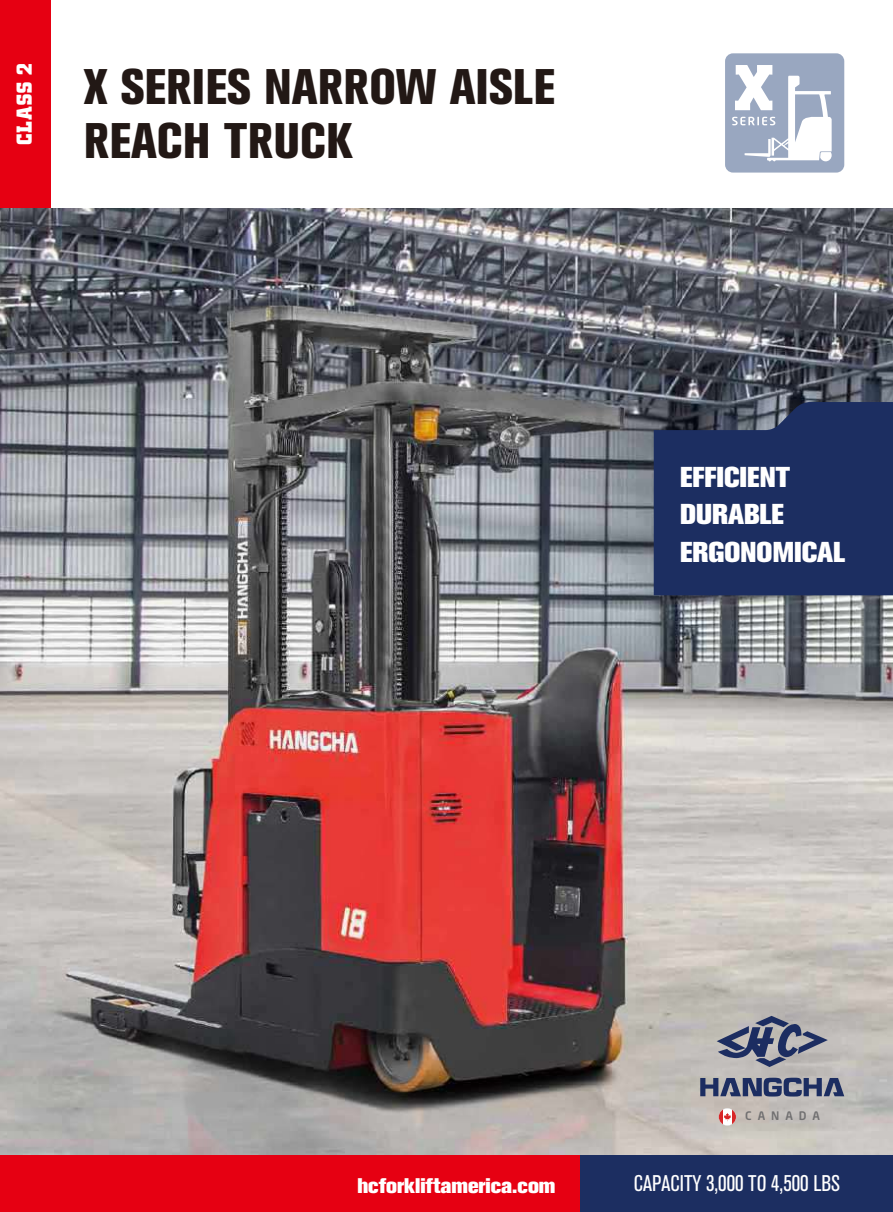
<style>
.page{position:relative;width:893px;height:1212px;background:#fff}
.page>*{position:absolute;margin:0;border:0;box-sizing:border-box;transform-origin:0 0}
.t1{font:800 condensed 49.5px "Akzidenz Grotesk BQ";color:#221815}
.t2{font:28.5px/37.2px "Akzidenz Grotesk BQ X Bold Alt";color:#fff}
.t3{font:condensed 22.5px "Akzidenz Grotesk BQ";color:#fff}
.t4{font:700 22.5px "City D";letter-spacing:.04em;color:#fff}
.t5{font:21px "Akzidenz Grotesk BQ X Bold Alt";color:#fff}
.t6{font:500 11.7px "Neo Sans Std";letter-spacing:.51em;color:#717071}
</style>
<div class="page">
<img style="left:0;top:207px;width:893px;height:948px">
<div style="left:0;top:1155px;width:893px;height:57px;background:#e60012"></div>
<div style="left:581px;top:1155px;width:312px;height:57px;background:#1c2e61"></div>
<div style="left:0;top:0;width:51px;height:207px;background:#e60012"></div>
<div style="left:725px;top:53px;width:119px;height:120px;background:#99a7c0;border-radius:8px"></div>
<svg style="left:732px;top:65px;width:100px;height:96px"></svg>
<svg style="left:654px;top:402px;width:239px;height:193px;background:#1f3060"></svg>
<svg style="left:717px;top:1016px;width:111px;height:51px;background:#878a99"></svg>
<svg style="left:700px;top:1078px;width:144px;height:18px;background:#5d6583"></svg>
<svg style="left:718px;top:1108px;width:18px;height:18px"></svg>
<p class="t4" style="left:12px;top:145px;width:83px;rotate:-90deg">CLASS 2</p>
<p class="t1" style="left:84px;top:58px;width:473px">X SERIES NARROW AISLE</p>
<p class="t1" style="left:84px;top:112px;width:270px">REACH TRUCK</p>
<p class="t2" style="left:680px;top:459px;width:166px">EFFICIENT<br>DURABLE<br>ERGONOMICAL</p>
<p class="t5" style="left:357px;top:1173px;width:200px">hcforkliftamerica.com</p>
<p class="t6" style="left:745px;top:1108px;width:76px">CANADA</p>
<p class="t3" style="left:634px;top:1170px;width:208px">CAPACITY 3,000 TO 4,500 LBS</p>
</div>
